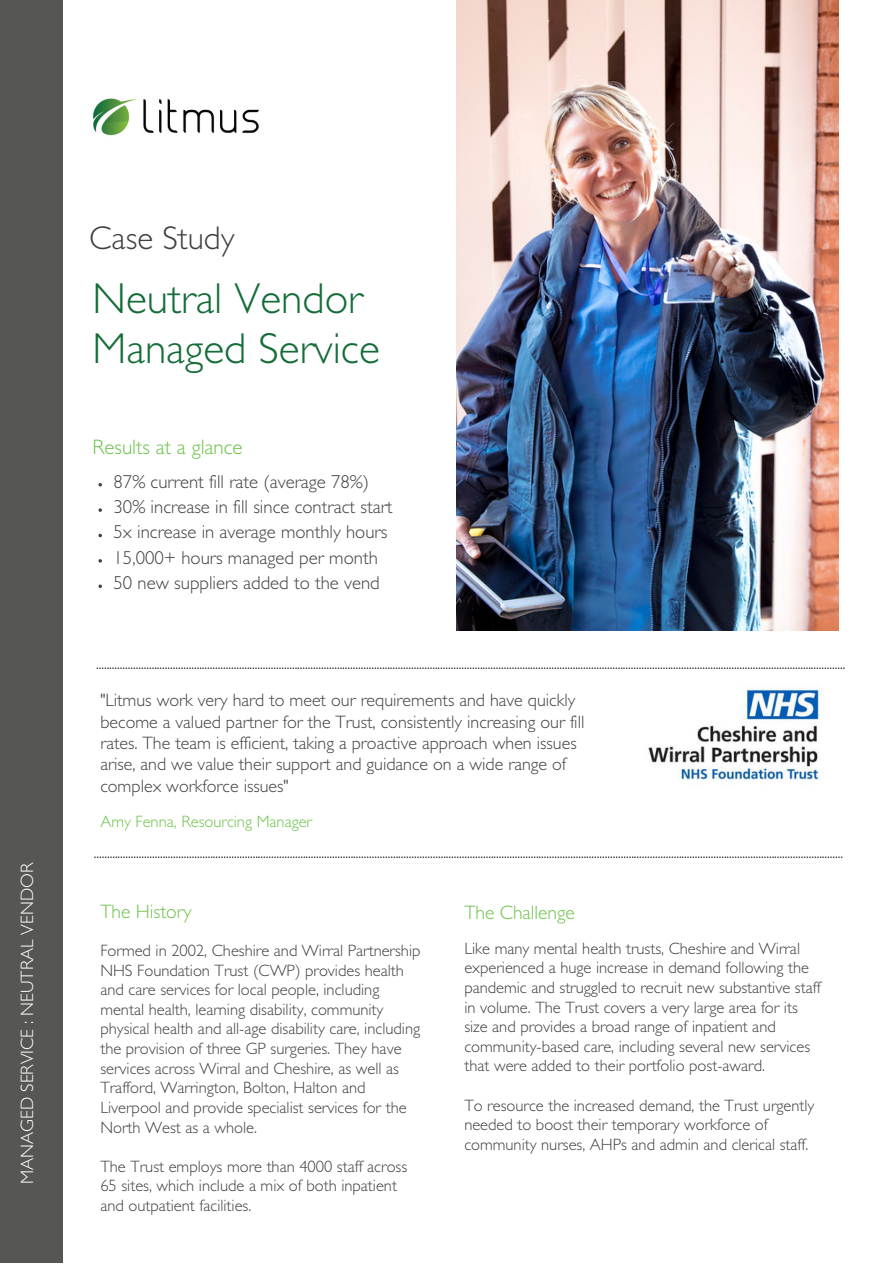
<style>
.page{position:relative;width:893px;height:1264px;background:#fff}
.page>*{position:absolute;margin:0;border:0;box-sizing:border-box;transform-origin:0 0}
.t1{font:300 43.5px/49.5px "Gill Sans Std";color:#146d38}
.t2{font:300 33px "Gill Sans Std";color:#404041}
.t3{font:300 21px "Gill Sans Std";color:#6cc24a}
.t4{font:300 19.5px "Gill Sans Std";color:#6cc24a}
.t5{font:300 18.75px/25.3px "Gill Sans Std";color:#404041}
.t6{font:300 18px/21.3px "Gill Sans Std";color:#404041}
.t7{font:300 18px "Gill Sans Std";color:#fff}
.t8{font:300 16.5px/19.6px "Gill Sans Std";color:#404041}
.t9{font:300 16.5px "Gill Sans Std";color:#6cc24a}
.t10{font:300 15px "Gill Sans Std";color:#000}
</style>
<div class="page">
<img style="left:92px;top:98px;width:167px;height:38px">
<img style="left:456px;top:0;width:382px;height:630px">
<div style="left:0;top:0;width:62px;height:1262px;background:#565655"></div>
<img style="left:648px;top:688px;width:171px;height:92px">
<svg style="left:98px;top:483px;width:4px;height:3px"></svg>
<svg style="left:98px;top:508px;width:4px;height:4px"></svg>
<svg style="left:98px;top:534px;width:4px;height:3px"></svg>
<svg style="left:98px;top:584px;width:4px;height:4px"></svg>
<p class="t7" style="left:21px;top:1183px;width:322px;rotate:-90deg">MANAGED SERVICE : NEUTRAL VENDOR</p>
<h2 class="t2" style="left:89px;top:226px;width:147px">Case Study</h2>
<h1 class="t1" style="left:92px;top:281px;width:289px">Neutral Vendor<br>Managed Service</h1>
<p class="t3" style="left:92px;top:440px;width:152px">Results at a glance</p>
<p class="t5" style="left:114px;top:471px;width:280px">87% current fill rate (average 78%)<br>30% increase in fill since contract start 5x increase in average monthly hours 15,000+ hours managed per month 50 new suppliers added to the vend</p>
<p class="t10" style="left:96px;top:658px;width:750px">...........................................................................................................................................................................................................................................................................................</p>
<p class="t6" style="left:100px;top:692px;width:485px">"Litmus work very hard to meet our requirements and have quickly become a valued partner for the Trust, consistently increasing our fill rates. The team is efficient, taking a proactive approach when issues arise, and we value their support and guidance on a wide range of complex workforce issues"</p>
<p class="t9" style="left:100px;top:815px;width:213px">Amy Fenna, Resourcing Manager</p>
<p class="t10" style="left:94px;top:847px;width:750px">...........................................................................................................................................................................................................................................................................................</p>
<p class="t4" style="left:100px;top:905px;width:93px">The History</p>
<p class="t8" style="left:100px;top:943px;width:321px">Formed in 2002, Cheshire and Wirral Partnership NHS Foundation Trust (CWP) provides health and care services for local people, including mental health, learning disability, community physical health and all-age disability care, including the provision of three GP surgeries. They have services across Wirral and Cheshire, as well as Trafford, Warrington, Bolton, Halton and Liverpool and provide specialist services for the North West as a whole.</p>
<p class="t8" style="left:100px;top:1158px;width:308px">The Trust employs more than 4000 staff across<br>65 sites, which include a mix of both inpatient and outpatient facilities.</p>
<p class="t4" style="left:464px;top:906px;width:112px">The Challenge</p>
<p class="t8" style="left:464px;top:940px;width:358px">Like many mental health trusts, Cheshire and Wirral experienced a huge increase in demand following the pandemic and struggled to recruit new substantive staff in volume. The Trust covers a very large area for its size and provides a broad range of inpatient and community-based care, including several new services that were added to their portfolio post-award.</p>
<p class="t8" style="left:464px;top:1097px;width:351px">To resource the increased demand, the Trust urgently needed to boost their temporary workforce of community nurses, AHPs and admin and clerical staff.</p>
</div>
